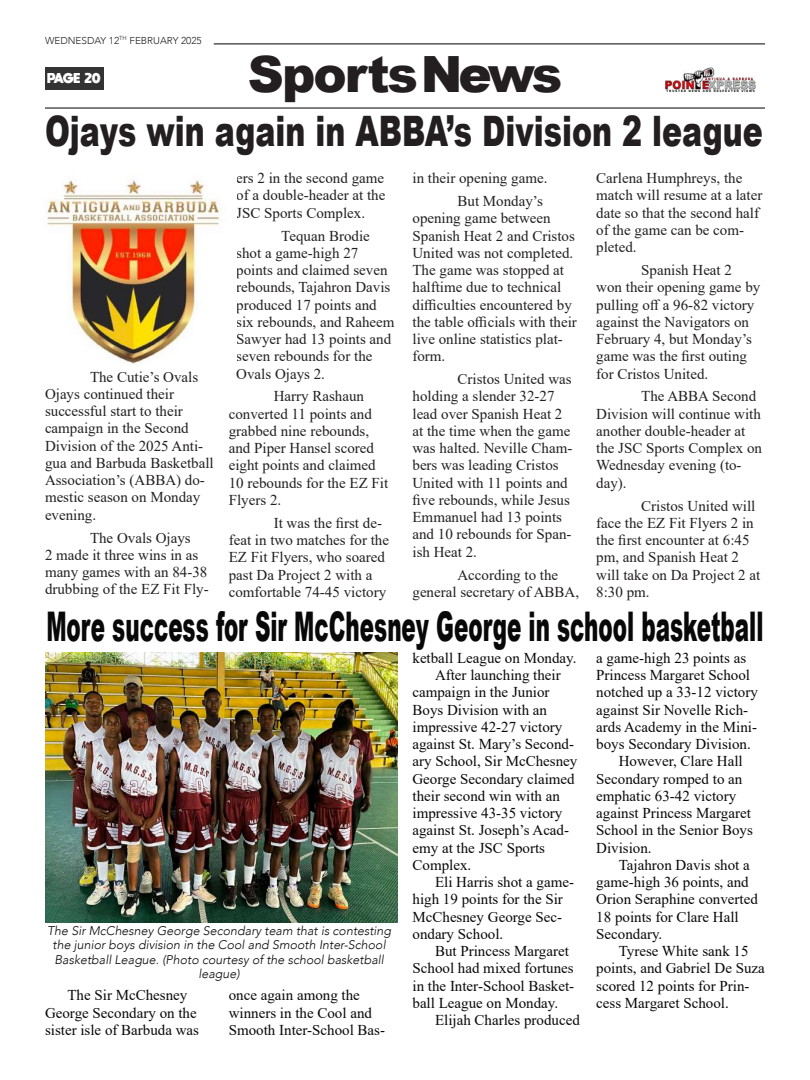
<style>
.page{position:relative;width:810px;height:1080px;background:#fff}
.page>*{position:absolute;margin:0;border:0;box-sizing:border-box;transform-origin:0 0}
.t1{font:900 50px "Arial";letter-spacing:-.04em;color:#231f20}
.t2{font:900 42px "Arial";color:#231f20;scale:.71 1}
.t3{font:900 40.88px "Arial";color:#080809;scale:.53 1}
.t4{font:15px/17.2px "Times New Roman";color:#231f20}
.t5{font:15px/17.2px "Times New Roman";color:#080809}
.t6{font:italic 300 12.5px/14.4px "Avenir";color:#080809;text-align:center}
.t7{font:300 10px "Avenir";color:#231f20}
.t8{font:800 10px "moon get";letter-spacing:-.055em;color:#fff}
</style>
<div class="page">
<hr style="left:214px;top:43px;width:551px;height:2px;background:#333">
<div style="left:45px;top:67px;width:58px;height:22px;background:#333"></div>
<img style="left:665px;top:67px;width:91px;height:25px">
<hr style="left:45px;top:107px;width:720px;height:2px;background:#333">
<img style="left:47px;top:180px;width:175px;height:184px">
<img style="left:45px;top:652px;width:353px;height:270px">
<p class="t7" style="left:45px;top:34px;width:158px">WEDNESDAY 12<sup>TH</sup> FEBRUARY 2025</p>
<p class="t8" style="left:47px;top:71px;width:55px">PAGE 20</p>
<h1 class="t1" style="left:248px;top:38px;width:316px">SportsNews</h1>
<h2 class="t2" style="left:45px;top:101px;width:1012px">Ojays win again in ABBA’s Division 2 league</h2>
<p class="t4" style="left:45px;top:368px;width:170px;text-indent:45px">The Cutie’s Ovals<br>Ojays continued their successful start to their campaign in the Second<br>Division of the 2025 Anti&shy;gua and Barbuda Basketball<br>Association’s (ABBA) do&shy;mestic season on Monday evening.</p>
<p class="t4" style="left:45px;top:528px;width:165px;text-indent:45px">The Ovals Ojays<br>2 made it three wins in as many games with an 84-38 drubbing of the EZ Fit Fly-</p>
<p class="t4" style="left:236px;top:169px;width:151px;text-align:justify">ers 2 in the second game of a double-header at the JSC Sports Complex.</p>
<p class="t4" style="left:236px;top:226px;width:160px;text-indent:45px">Tequan Brodie shot a game-high 27 points and claimed seven rebounds, Tajahron Davis produced 17 points and six rebounds, and Raheem<br>Sawyer had 13 points and seven rebounds for the<br>Ovals Ojays 2.</p>
<p class="t4" style="left:229px;top:387px;width:161px;text-indent:45px">Harry Rashaun converted 11 points and grabbed nine rebounds, and Piper Hansel scored eight points and claimed<br>10 rebounds for the EZ Fit<br>Flyers 2.</p>
<p class="t4" style="left:229px;top:514px;width:162px;text-indent:45px">It was the first de&shy;feat in two matches for the<br>EZ Fit Flyers, who soared past Da Project 2 with a comfortable 74-45 victory</p>
<p class="t4" style="left:458px;top:166px;width:91px;line-height:22.9px;text-indent:-45px">in their opening game.<br>But Monday’s</p>
<p class="t4" style="left:412px;top:209px;width:166px">opening game between<br>Spanish Heat 2 and Cristos<br>United was not completed.<br>The game was stopped at halftime due to technical difficulties encountered by the table officials with their live online statistics plat&shy;form.</p>
<p class="t4" style="left:412px;top:370px;width:161px;text-indent:45px">Cristos United was holding a slender 32-27 lead over Spanish Heat 2 at the time when the game was halted. Neville Cham&shy;bers was leading Cristos<br>United with 11 points and five rebounds, while Jesus<br>Emmanuel had 13 points and 10 rebounds for Span&shy;ish Heat 2.</p>
<p class="t4" style="left:412px;top:565px;width:168px;text-indent:45px">According to the general secretary of ABBA,</p>
<p class="t4" style="left:596px;top:169px;width:168px">Carlena Humphreys, the match will resume at a later date so that the second half of the game can be com&shy;pleted.</p>
<p class="t4" style="left:596px;top:261px;width:166px;text-indent:45px">Spanish Heat 2 won their opening game by pulling off a 96-82 victory against the Navigators on<br>February 4, but Monday’s game was the first outing for Cristos United.</p>
<p class="t4" style="left:596px;top:387px;width:167px;text-indent:45px">The ABBA Second<br>Division will continue with another double-header at the JSC Sports Complex on<br>Wednesday evening (to&shy;day).</p>
<p class="t4" style="left:596px;top:496px;width:166px;text-indent:45px">Cristos United will face the EZ Fit Flyers 2 in the first encounter at 6:45 pm, and Spanish Heat 2 will take on Da Project 2 at<br>8:30 pm.</p>
<h3 class="t3" style="left:46px;top:596px;width:1355px">More success for Sir McChesney George in school basketball</h3>
<p class="t6" style="left:47px;top:924px;width:346px">The Sir McChesney George Secondary team that is contesting the junior boys division in the Cool and Smooth Inter-School Basketball League. (Photo courtesy of the school basketball league)</p>
<p class="t5" style="left:45px;top:986px;width:156px;text-indent:22px">The Sir McChesney<br>George Secondary on the sister isle of Barbuda was</p>
<p class="t5" style="left:229px;top:986px;width:158px">once again among the winners in the Cool and<br>Smooth Inter-School Bas-</p>
<p class="t5" style="left:412px;top:649px;width:165px">ketball League on Monday.</p>
<p class="t5" style="left:435px;top:666px;width:127px">After launching their</p>
<p class="t5" style="left:412px;top:683px;width:139px">campaign in the Junior</p>
<p class="t5" style="left:412px;top:701px;width:136px">Boys Division with an</p>
<p class="t5" style="left:412px;top:718px;width:151px">impressive 42-27 victory</p>
<p class="t5" style="left:412px;top:735px;width:163px">against St. Mary’s Second-</p>
<p class="t5" style="left:412px;top:752px;width:166px">ary School, Sir McChesney</p>
<p class="t5" style="left:412px;top:770px;width:164px">George Secondary claimed</p>
<p class="t5" style="left:412px;top:787px;width:149px">their second win with an</p>
<p class="t5" style="left:412px;top:804px;width:151px">impressive 43-35 victory</p>
<p class="t5" style="left:412px;top:821px;width:158px">against St. Joseph’s Acad-</p>
<p class="t5" style="left:412px;top:839px;width:134px">emy at the JSC Sports</p>
<p class="t5" style="left:412px;top:856px;width:60px">Complex.</p>
<p class="t5" style="left:435px;top:873px;width:141px">Eli Harris shot a game-</p>
<p class="t5" style="left:412px;top:890px;width:152px">high 19 points for the Sir</p>
<p class="t5" style="left:412px;top:908px;width:151px">McChesney George Sec-</p>
<p class="t5" style="left:412px;top:925px;width:92px">ondary School.</p>
<p class="t5" style="left:435px;top:942px;width:135px">But Princess Margaret</p>
<p class="t5" style="left:412px;top:959px;width:163px">School had mixed fortunes</p>
<p class="t5" style="left:412px;top:977px;width:163px">in the Inter-School Basket-</p>
<p class="t5" style="left:412px;top:994px;width:147px">ball League on Monday.</p>
<p class="t5" style="left:435px;top:1011px;width:146px">Elijah Charles produced</p>
<p class="t5" style="left:596px;top:649px;width:151px">a game-high 23 points as</p>
<p class="t5" style="left:596px;top:666px;width:155px">Princess Margaret School</p>
<p class="t5" style="left:596px;top:683px;width:163px">notched up a 33-12 victory</p>
<p class="t5" style="left:596px;top:701px;width:154px">against Sir Novelle Rich-</p>
<p class="t5" style="left:596px;top:718px;width:162px">ards Academy in the Mini-</p>
<p class="t5" style="left:596px;top:735px;width:156px">boys Secondary Division.</p>
<p class="t5" style="left:619px;top:752px;width:125px">However, Clare Hall</p>
<p class="t5" style="left:596px;top:770px;width:148px">Secondary romped to an</p>
<p class="t5" style="left:596px;top:787px;width:141px">emphatic 63-42 victory</p>
<p class="t5" style="left:596px;top:804px;width:156px">against Princess Margaret</p>
<p class="t5" style="left:596px;top:821px;width:158px">School in the Senior Boys</p>
<p class="t5" style="left:596px;top:839px;width:57px">Division.</p>
<p class="t5" style="left:619px;top:856px;width:133px">Tajahron Davis shot a</p>
<p class="t5" style="left:596px;top:873px;width:154px">game-high 36 points, and</p>
<p class="t5" style="left:596px;top:890px;width:163px">Orion Seraphine converted</p>
<p class="t5" style="left:596px;top:908px;width:144px">18 points for Clare Hall</p>
<p class="t5" style="left:596px;top:925px;width:68px">Secondary.</p>
<p class="t5" style="left:619px;top:942px;width:131px">Tyrese White sank 15</p>
<p class="t5" style="left:596px;top:959px;width:170px">points, and Gabriel De Suza</p>
<p class="t5" style="left:596px;top:977px;width:155px">scored 12 points for Prin-</p>
<p class="t5" style="left:596px;top:994px;width:134px">cess Margaret School.</p>
</div>
